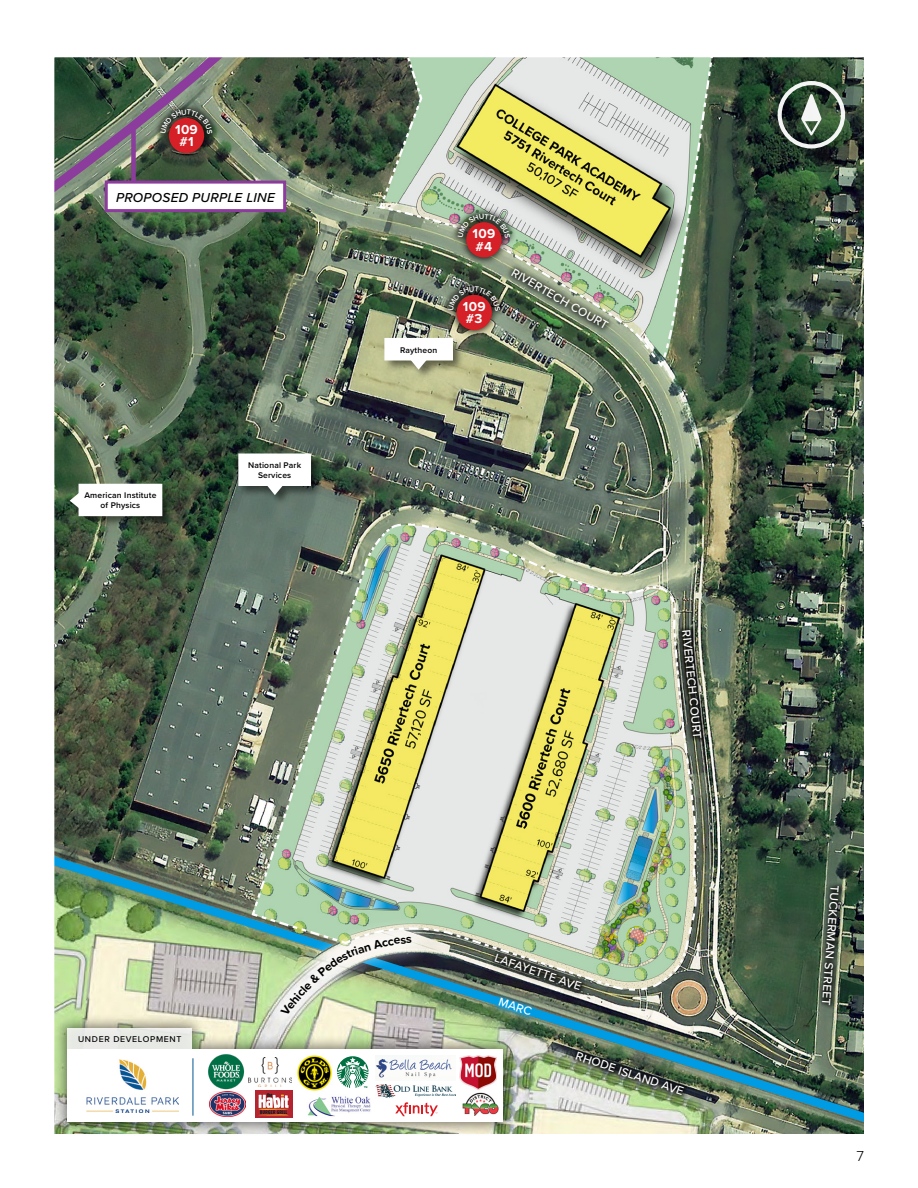
<style>
.page{position:relative;width:918px;height:1188px;background:#fff}
.page>*{position:absolute;margin:0;border:0;box-sizing:border-box;transform-origin:0 0}
.t1{font:300 15px "Proxima Nova";color:#000}
.t2{font:italic 500 13.5px "Proxima Nova";letter-spacing:.02em;color:#000}
.t3{font:700 13.5px/12.1px "Proxima Nova";letter-spacing:.02em;color:#fff}
.t4{font:500 12.15px "Proxima Nova";color:#fff}
.t5{font:500 8.7px "Proxima Nova";letter-spacing:.075em;color:#000}
.t6{font:600 8.55px/9.8px "Proxima Nova";letter-spacing:.02em;color:#000;text-align:center}
</style>
<div class="page">
<img style="left:54px;top:57px;width:810px;height:1077px">
<div style="left:676px;top:625px;width:31px;height:119px;background:#000;opacity:.75"></div>
<img style="left:251px;top:522px;width:447px;height:469px">
<svg style="left:778px;top:81px;width:67px;height:68px"></svg>
<div style="left:106px;top:182px;width:179px;height:29px;background:#fff"></div>
<div style="left:105px;top:181px;width:181px;height:31px;border:3px solid #8c3c9c"></div>
<img style="left:54px;top:568px;width:390px;height:448px">
<img style="left:54px;top:57px;width:194px;height:144px">
<img style="left:380px;top:57px;width:334px;height:313px">
<p class="t3" style="left:175px;top:123px;width:24px;text-align:center">109 #1</p>
<p class="t2" style="left:116px;top:189px;width:160px">PROPOSED PURPLE LINE</p>
<p class="t6" style="left:84px;top:490px;width:74px">American Institute of Physics</p>
<p class="t6" style="left:248px;top:460px;width:54px">National Park<br>Services</p>
<p class="t5" style="left:78px;top:1033px;width:105px">UNDER DEVELOPMENT</p>
<p class="t6" style="left:400px;top:345px;width:39px">Raytheon</p>
<p class="t3" style="left:473px;top:228px;width:24px">109 #4</p>
<p class="t3" style="left:463px;top:300px;width:24px">109 #3</p>
<p class="t4" style="left:517px;top:264px;width:111px;rotate:30deg">RIVERTECH COURT</p>
<p class="t4" style="left:498px;top:949px;width:92px;rotate:19deg">LAFAYETTE AVE</p>
<p class="t4" style="left:502px;top:993px;width:36px;rotate:17deg">MARC</p>
<p class="t4" style="left:695px;top:629px;width:111px;rotate:84deg">RIVERTECH COURT</p>
<p class="t4" style="left:579px;top:1047px;width:115px;rotate:19deg">RHODE ISLAND AVE</p>
<p class="t4" style="left:844px;top:886px;width:121px;rotate:94deg">TUCKERMAN STREET</p>
<p class="t1" style="left:856px;top:1145px;width:9px">7</p>
</div>
